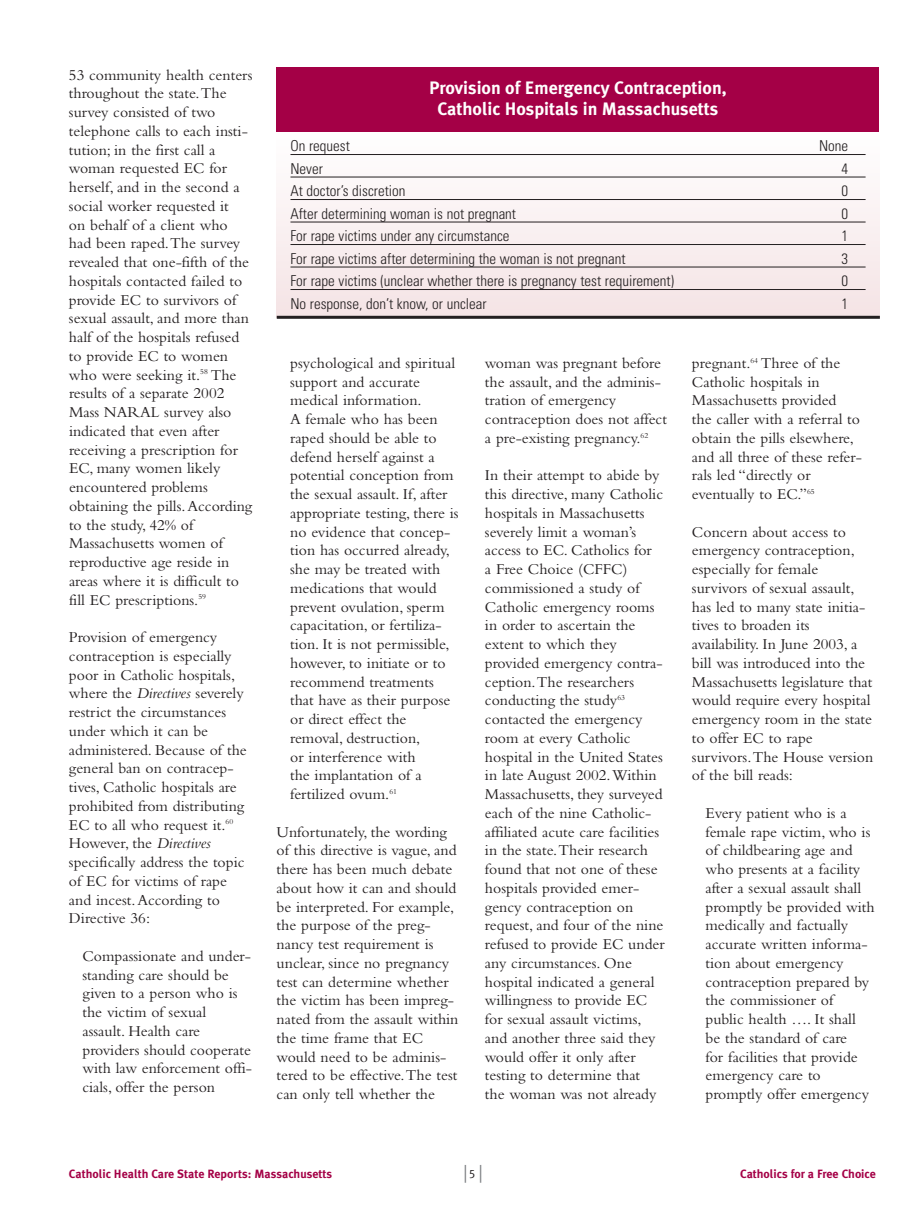
<style>
.page{position:relative;width:918px;height:1215px;background:#fff}
.page>*{position:absolute;margin:0;border:0;box-sizing:border-box;transform-origin:0 0}
.t1{font:700 18px/21.6px "Meta Plus";color:#fff;text-align:center}
.t2{font:15.75px/18.8px "Bembo";color:#231f20}
.t3{font:300 condensed 15px "Univers";color:#231f20}
.t4{font:700 12px "Meta Plus";color:#a40046}
.t5{font:12px "Meta Plus Normal";color:#231f20}
.s1{font-style:italic}
</style>
<div class="page">
<svg style="left:465px;top:1165px;width:1px;height:18px"></svg>
<svg style="left:480px;top:1165px;width:1px;height:18px"></svg>
<div style="left:277px;top:131px;width:602px;height:186px;background:linear-gradient(to bottom,#fefefe,#f2e1e2)"></div>
<hr style="left:290px;top:154px;width:576px;height:1px;background:#231f20">
<hr style="left:290px;top:177px;width:576px;height:1px;background:#231f20">
<hr style="left:290px;top:199px;width:576px;height:1px;background:#231f20">
<hr style="left:290px;top:222px;width:576px;height:1px;background:#231f20">
<hr style="left:290px;top:244px;width:576px;height:1px;background:#231f20">
<hr style="left:290px;top:267px;width:576px;height:1px;background:#231f20">
<hr style="left:290px;top:289px;width:576px;height:1px;background:#231f20">
<hr style="left:277px;top:316px;width:603px;height:3px;background:#231f20">
<div style="left:277px;top:68px;width:602px;height:64px;background:#a40046"></div>
<p class="t2" style="left:69px;top:67px;width:185px">53 community health centers throughout the state.The survey consisted of two telephone calls to each insti&shy;tution; in the first call a woman requested EC for herself, and in the second a social worker requested it<br>on behalf of a client who had been raped.The survey revealed that one-fifth of the hospitals contacted failed to provide EC to survivors of sexual assault, and more than half of the hospitals refused to provide EC to women who were seeking it.<sup>58</sup> The results of a separate 2002<br>Mass NARAL survey also indicated that even after receiving a prescription for<br>EC, many women likely encountered problems obtaining the pills.According to the study, 42% of<br>Massachusetts women of reproductive age reside in areas where it is difficult to fill EC prescriptions.<sup>59</sup></p>
<p class="t2" style="left:69px;top:629px;width:179px">Provision of emergency contraception is especially poor in Catholic hospitals, where the <span class="s1">Directives</span> severely restrict the circumstances under which it can be administered. Because of the general ban on contracep&shy;tives, Catholic hospitals are prohibited from distributing<br>EC to all who request it.<sup>60<br></sup>However, the <span class="s1">Directives </span>specifically address the topic of EC for victims of rape and incest.According to<br>Directive 36:</p>
<p class="t2" style="left:82px;top:948px;width:171px">Compassionate and under&shy;standing care should be given to a person who is the victim of sexual assault. Health care providers should cooperate with law enforcement offi&shy;cials, offer the person</p>
<p class="t1" style="left:429px;top:78px;width:299px">Provision of Emergency Contraception,<br>Catholic Hospitals in Massachusetts</p>
<p class="t3" style="left:290px;top:140px;width:61px">On request</p>
<p class="t3" style="left:819px;top:140px;width:31px">None</p>
<p class="t3" style="left:290px;top:163px;width:34px">Never</p>
<p class="t3" style="left:842px;top:163px;width:8px">4</p>
<p class="t3" style="left:290px;top:185px;width:117px">At doctor’s discretion</p>
<p class="t3" style="left:842px;top:185px;width:8px">0</p>
<p class="t3" style="left:290px;top:208px;width:227px">After determining woman is not pregnant</p>
<p class="t3" style="left:842px;top:208px;width:8px">0</p>
<p class="t3" style="left:290px;top:230px;width:221px">For rape victims under any circumstance</p>
<p class="t3" style="left:842px;top:230px;width:8px">1</p>
<p class="t3" style="left:290px;top:253px;width:337px">For rape victims after determining the woman is not pregnant</p>
<p class="t3" style="left:842px;top:253px;width:8px">3</p>
<p class="t3" style="left:290px;top:275px;width:385px">For rape victims (unclear whether there is pregnancy test requirement)</p>
<p class="t3" style="left:842px;top:275px;width:8px">0</p>
<p class="t3" style="left:290px;top:298px;width:198px">No response, don’t know, or unclear</p>
<p class="t3" style="left:842px;top:298px;width:8px">1</p>
<p class="t2" style="left:290px;top:355px;width:170px">psychological and spiritual support and accurate medical information.<br>A female who has been raped should be able to defend herself against a potential conception from the sexual assault. If, after appropriate testing, there is no evidence that concep&shy;tion has occurred already, she may be treated with medications that would prevent ovulation, sperm capacitation, or fertiliza&shy;tion. It is not permissible, however, to initiate or to recommend treatments that have as their purpose or direct effect the removal, destruction,<br>or interference with<br>the implantation of a fertilized ovum.<sup>61</sup></p>
<p class="t2" style="left:277px;top:824px;width:183px">Unfortunately, the wording of this directive is vague, and there has been much debate about how it can and should be interpreted. For example, the purpose of the preg&shy;nancy test requirement is unclear, since no pregnancy test can determine whether the victim has been impreg&shy;nated from the assault within the time frame that EC would need to be adminis&shy;tered to be effective.The test can only tell whether the</p>
<p class="t2" style="left:485px;top:355px;width:183px">woman was pregnant before the assault, and the adminis&shy;tration of emergency contraception does not affect a pre-existing pregnancy.<sup>62</sup></p>
<p class="t2" style="left:485px;top:468px;width:181px">In their attempt to abide by this directive, many Catholic hospitals in Massachusetts severely limit a woman’s access to EC. Catholics for<br>a Free Choice (CFFC) commissioned a study of<br>Catholic emergency rooms in order to ascertain the extent to which they provided emergency contra&shy;ception.The researchers conducting the study<sup>63 </sup>contacted the emergency room at every Catholic hospital in the United States in late August 2002.Within<br>Massachusetts, they surveyed each of the nine Catholic&shy;affiliated acute care facilities in the state.Their research found that not one of these hospitals provided emer&shy;gency contraception on request, and four of the nine refused to provide EC under any circumstances. One hospital indicated a general willingness to provide EC for sexual assault victims, and another three said they would offer it only after testing to determine that<br>the woman was not already</p>
<p class="t2" style="left:692px;top:355px;width:172px">pregnant.<sup>64</sup> Three of the<br>Catholic hospitals in<br>Massachusetts provided<br>the caller with a referral to obtain the pills elsewhere, and all three of these refer&shy;rals led “directly or eventually to EC.”<sup>65</sup></p>
<p class="t2" style="left:692px;top:524px;width:183px">Concern about access to emergency contraception, especially for female survivors of sexual assault, has led to many state initia&shy;tives to broaden its availability. In June 2003, a bill was introduced into the<br>Massachusetts legislature that would require every hospital emergency room in the state to offer EC to rape survivors.The House version of the bill reads:</p>
<p class="t2" style="left:705px;top:805px;width:171px">Every patient who is a female rape victim, who is of childbearing age and who presents at a facility after a sexual assault shall promptly be provided with medically and factually accurate written informa&shy;tion about emergency contraception prepared by the commissioner of public health …. It shall<br>be the standard of care<br>for facilities that provide emergency care to promptly offer emergency</p>
<p class="t4" style="left:69px;top:1169px;width:265px">Catholic Health Care State Reports: Massachusetts</p>
<p class="t4" style="left:740px;top:1169px;width:137px">Catholics for a Free Choice</p>
<p class="t5" style="left:469px;top:1168px;width:8px">5</p>
</div>
